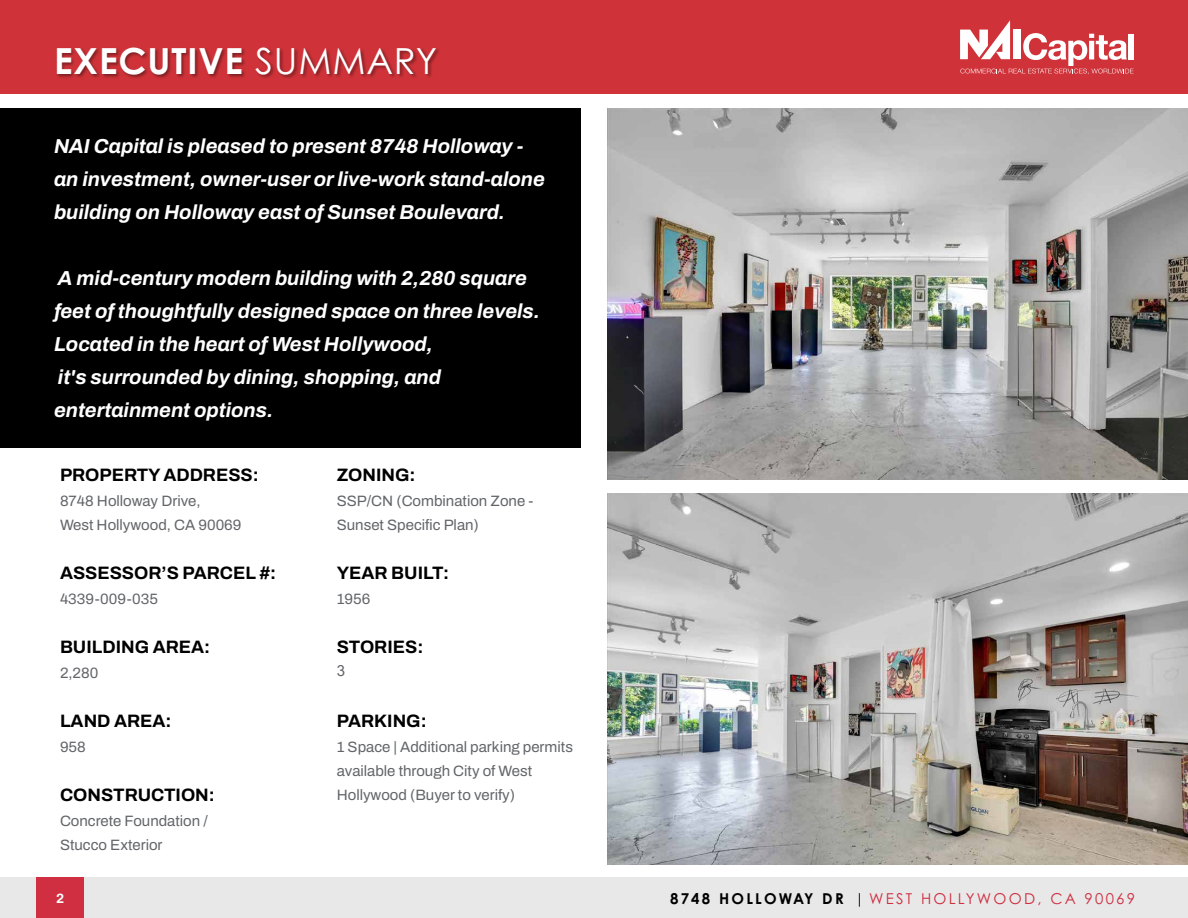
<style>
.page{position:relative;width:1188px;height:918px;background:#fff}
.page>*{position:absolute;margin:0;border:0;box-sizing:border-box;transform-origin:0 0}
.t1{font:700 36px "Century Gothic Pro";letter-spacing:.025em;color:#fff}
.t2{font:italic 700 20.25px/33px "Archivo";color:#fff}
.t3{font:700 18px "Archivo";color:#000}
.t4{font:15px/24px "Archivo";color:#636569}
.t5{font:15px "Century Gothic Pro";letter-spacing:.15em;color:#cf2f40}
.t6{font:15px "Microsoft Sans Serif";color:#636569}
.t7{font:700 13.5px "Archivo";color:#fff}
.s1{font-weight:400}
.s2{font-weight:700;color:#000}
.s3{font-family:"Archivo";font-weight:300;color:#000}
</style>
<div class="page">
<div style="left:0;top:0;width:1188px;height:94px;background:#cf3339"></div>
<div style="left:0;top:878px;width:1188px;height:40px;background:#e8e8e9"></div>
<div style="left:37px;top:878px;width:47px;height:40px;background:#cf2f40"></div>
<svg style="left:960px;top:20px;width:174px;height:54px"></svg>
<div style="left:0;top:108px;width:580px;height:339px;background:#000"></div>
<img style="left:608px;top:108px;width:580px;height:371px">
<img style="left:608px;top:494px;width:580px;height:371px">
<div style="left:56px;top:47px;width:385px;height:32px;background:#000;opacity:.4"></div>
<h1 class="t1" style="left:54px;top:39px;width:385px">EXECUTIVE <span class="s1">SUMMARY</span></h1>
<p class="t2" style="left:54px;top:129px;width:492px">NAI Capital is pleased to present 8748 Holloway - an investment, owner-user or live-work stand-alone building on Holloway east of Sunset Boulevard.</p>
<p class="t2" style="left:54px;top:261px;width:488px">A mid-century modern building with 2,280 square feet of thoughtfully designed space on three levels.<br>Located in the heart of West Hollywood,<br>it's surrounded by dining, shopping, and entertainment options.</p>
<p class="t3" style="left:60px;top:461px;width:200px">PROPERTY ADDRESS:</p>
<p class="t3" style="left:337px;top:461px;width:80px">ZONING:</p>
<p class="t4" style="left:60px;top:489px;width:183px">8748 Holloway Drive,<br>West Hollywood, CA 90069</p>
<p class="t4" style="left:337px;top:489px;width:198px">SSP/CN (Combination Zone -<br>Sunset Specific Plan)</p>
<p class="t3" style="left:60px;top:559px;width:218px">ASSESSOR’S PARCEL #:</p>
<p class="t3" style="left:337px;top:559px;width:114px">YEAR BUILT:</p>
<p class="t4" style="left:60px;top:587px;width:100px">4339-009-035</p>
<p class="t4" style="left:337px;top:587px;width:35px">1956</p>
<p class="t3" style="left:60px;top:633px;width:152px">BUILDING AREA:</p>
<p class="t3" style="left:337px;top:633px;width:88px">STORIES:</p>
<p class="t4" style="left:60px;top:661px;width:40px">2,280</p>
<p class="t6" style="left:337px;top:662px;width:10px">3</p>
<p class="t3" style="left:60px;top:707px;width:113px">LAND AREA:</p>
<p class="t3" style="left:337px;top:707px;width:92px">PARKING:</p>
<p class="t4" style="left:60px;top:735px;width:27px">958</p>
<p class="t4" style="left:337px;top:735px;width:238px">1 Space | Additional parking permits available through City of West</p>
<p class="t3" style="left:60px;top:781px;width:156px">CONSTRUCTION:</p>
<p class="t4" style="left:337px;top:783px;width:180px">Hollywood (Buyer to verify)</p>
<p class="t4" style="left:60px;top:809px;width:149px">Concrete Foundation /<br>Stucco Exterior</p>
<p class="t7" style="left:56px;top:888px;width:10px">2</p>
<p class="t5" style="left:670px;top:890px;width:467px"><span class="s2">8748 HOLLOWAY DR</span> <span class="s3">|</span> WEST HOLLYWOOD, CA 90069</p>
</div>
